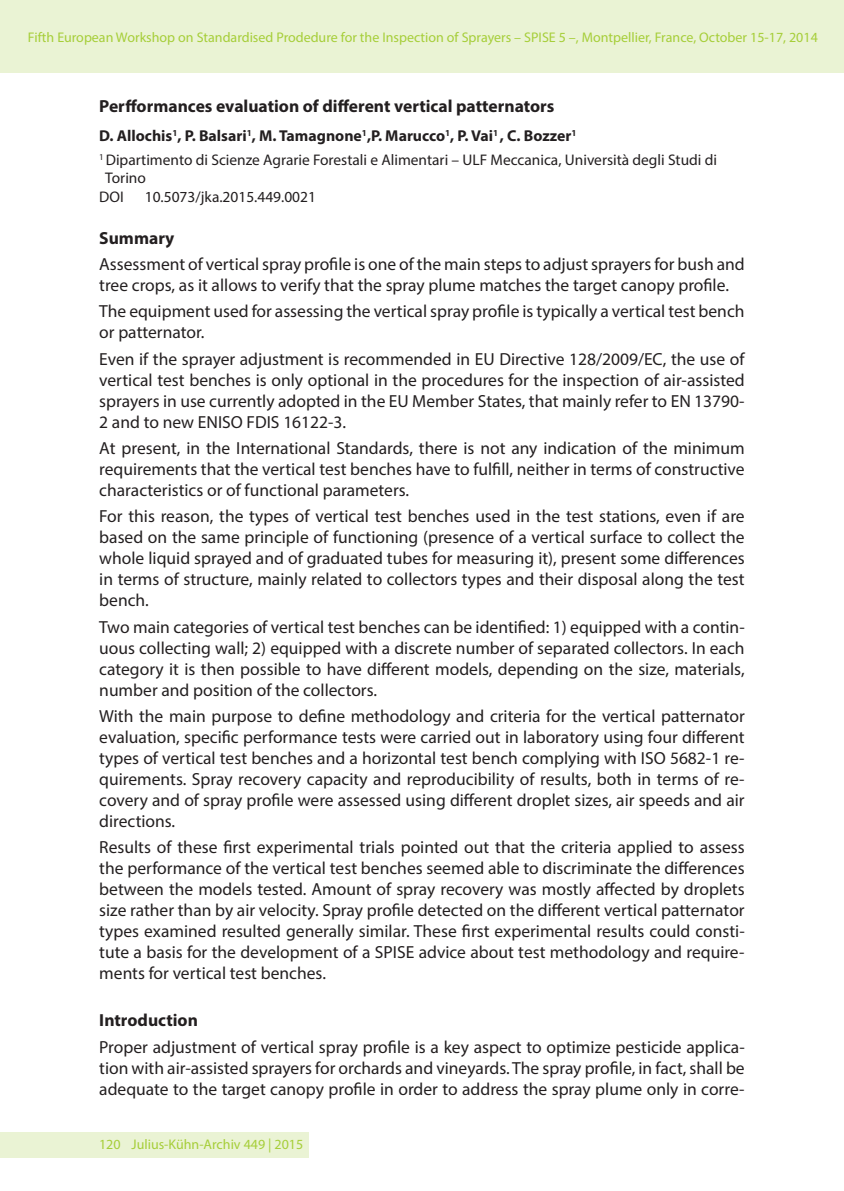
<style>
.page{position:relative;width:844px;height:1191px;background:#fff}
.page>*{position:absolute;margin:0;border:0;box-sizing:border-box;transform-origin:0 0}
.t1{font:17.5px/21px "Myriad Pro";color:#231f20;text-align:justify}
.t2{font:700 17.5px "Myriad Pro";color:#231f20}
.t3{font:700 15.75px "Myriad Pro";color:#231f20}
.t4{font:15.4px "Myriad Pro";color:#231f20}
.t5{font:14px "Myriad Pro";color:#a6ce39}
.s1{font-weight:700}
</style>
<div class="page">
<div style="left:0;top:0;width:843px;height:72px;background:#eaf3d4"></div>
<div style="left:0;top:1132px;width:308px;height:25px;background:#eaf3d4"></div>
<p class="t5" style="left:28px;top:29px;width:791px">Fifth European Workshop on Standardised Prodedure for the Inspection of Sprayers – SPISE 5 –, Montpellier, France, October 15-17, 2014</p>
<p class="t2" style="left:99px;top:95px;width:456px">Perfformances evaluation of different vertical patternators</p>
<p class="t3" style="left:99px;top:126px;width:478px">D. Allochis<sup>1</sup>, P. Balsari<sup>1</sup>, M. Tamagnone<sup>1</sup>,P. Marucco<sup>1</sup>, P. Vai<sup>1</sup> , C. Bozzer<sup>1</sup></p>
<p class="t4" style="left:99px;top:150px;width:619px"><sup>1</sup> Dipartimento di Scienze Agrarie Forestali e Alimentari – ULF Meccanica, Università degli Studi di</p>
<p class="t4" style="left:105px;top:169px;width:42px">Torino</p>
<p class="t4" style="left:99px;top:187px;width:26px">DOI</p>
<p class="t4" style="left:145px;top:187px;width:173px">10.5073/jka.2015.449.0021</p>
<p class="t1" style="left:99px;top:225px;width:646px;line-height:26.2px"><span class="s1">Summary<br></span>Assessment of vertical spray profile is one of the main steps to adjust sprayers for bush and</p>
<p class="t1" style="left:99px;top:272px;width:646px;line-height:26.2px">tree crops, as it allows to verify that the spray plume matches the target canopy profile.<br>The equipment used for assessing the vertical spray profile is typically a vertical test bench</p>
<p class="t1" style="left:99px;top:319px;width:646px;line-height:26.2px">or patternator.<br>Even if the sprayer adjustment is recommended in EU Directive 128/2009/EC, the use of</p>
<p class="t1" style="left:99px;top:369px;width:646px">vertical test benches is only optional in the procedures for the inspection of air-assisted sprayers in use currently adopted in the EU Member States, that mainly refer to EN 13790- 2 and to new ENISO FDIS 16122-3.</p>
<p class="t1" style="left:99px;top:437px;width:646px">At present, in the International Standards, there is not any indication of the minimum requirements that the vertical test benches have to fulfill, neither in terms of constructive characteristics or of functional parameters.</p>
<p class="t1" style="left:99px;top:505px;width:646px">For this reason, the types of vertical test benches used in the test stations, even if are based on the same principle of functioning (presence of a vertical surface to collect the whole liquid sprayed and of graduated tubes for measuring it), present some differences in terms of structure, mainly related to collectors types and their disposal along the test bench.</p>
<p class="t1" style="left:99px;top:616px;width:646px">Two main categories of vertical test benches can be identified: 1) equipped with a contin&shy;uous collecting wall; 2) equipped with a discrete number of separated collectors. In each category it is then possible to have different models, depending on the size, materials, number and position of the collectors.</p>
<p class="t1" style="left:99px;top:705px;width:646px">With the main purpose to define methodology and criteria for the vertical patternator evaluation, specific performance tests were carried out in laboratory using four different types of vertical test benches and a horizontal test bench complying with ISO 5682-1 re&shy;quirements. Spray recovery capacity and reproducibility of results, both in terms of re&shy;covery and of spray profile were assessed using different droplet sizes, air speeds and air directions.</p>
<p class="t1" style="left:99px;top:836px;width:646px">Results of these first experimental trials pointed out that the criteria applied to assess the performance of the vertical test benches seemed able to discriminate the differences between the models tested. Amount of spray recovery was mostly affected by droplets size rather than by air velocity. Spray profile detected on the different vertical patternator types examined resulted generally similar. These first experimental results could consti&shy;tute a basis for the development of a SPISE advice about test methodology and require&shy;ments for vertical test benches.</p>
<p class="t1" style="left:99px;top:1007px;width:646px;line-height:26.2px"><span class="s1">Introduction<br></span>Proper adjustment of vertical spray profile is a key aspect to optimize pesticide applica-</p>
<p class="t1" style="left:99px;top:1057px;width:646px">tion with air-assisted sprayers for orchards and vineyards. The spray profile, in fact, shall be adequate to the target canopy profile in order to address the spray plume only in corre-</p>
<p class="t5" style="left:99px;top:1136px;width:206px">120 Julius-Kühn-Archiv 449 | 2015</p>
</div>
